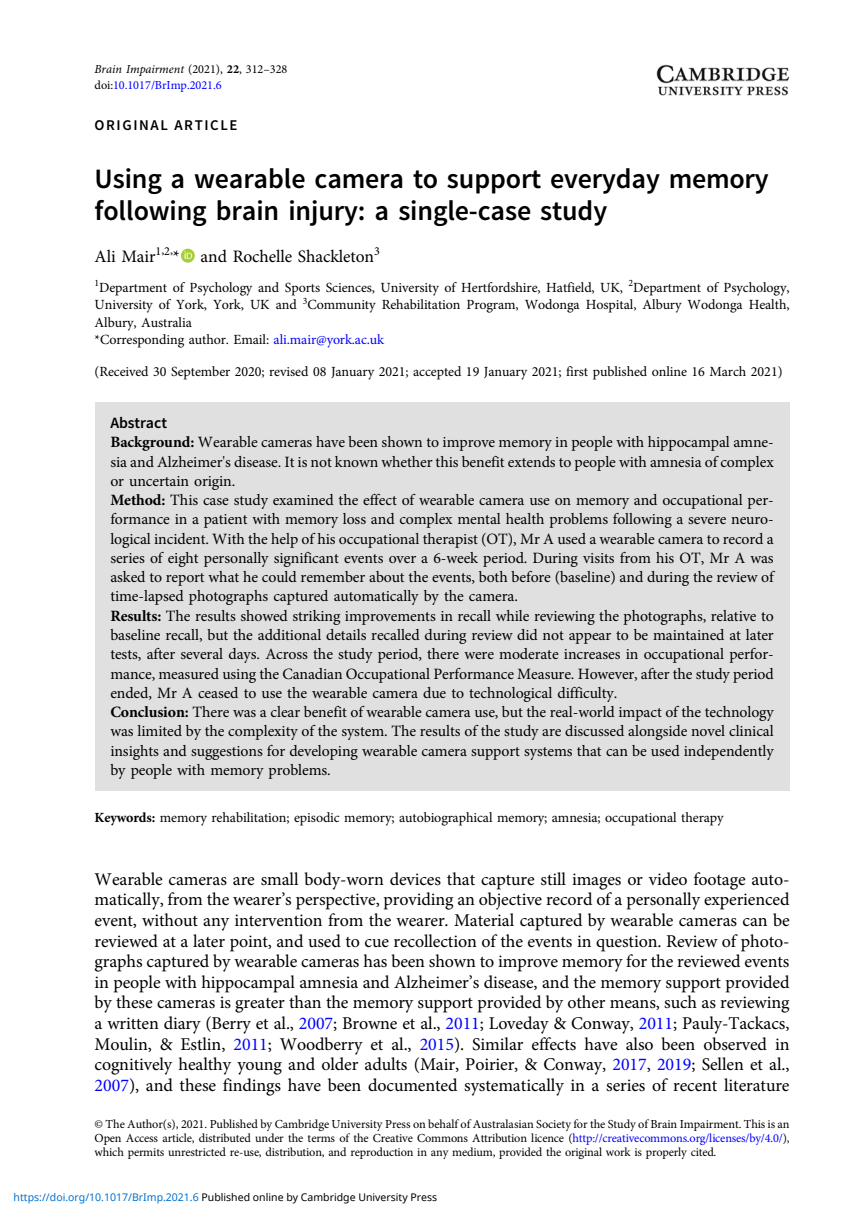
<style>
.page{position:relative;width:864px;height:1226px;background:#fff}
.page>*{position:absolute;margin:0;border:0;box-sizing:border-box;transform-origin:0 0}
.t1{font:28px/31.5px "Adv OT031 da 8 bf";color:#000}
.t2{font:18.03px/20.7px "Adv OT1 ef 757 c 0";color:#000;text-align:justify}
.t3{font:17.5px "Adv OT1 ef 757 c 0";color:#000}
.t4{font:15.75px/19.2px "Adv OT1 ef 757 c 0";color:#000}
.t5{font:15.75px "Adv OT031 da 8 bf";color:#000}
.t6{font:14.88px "Adv OT031 da 8 bf";letter-spacing:.11em;color:#000}
.t7{font:14px/17.5px "Adv OT1 ef 757 c 0";color:#000}
.t8{font:12.25px/14px "Adv OT1 ef 757 c 0";color:#000;text-align:justify}
.t9{font:12.25px "Adv OT7 d 6 df 7 ab.I";color:#000}
.t10{font:12.25px "Adv OT1 ef 757 c 0";color:#00f}
.t11{font:10.5px "Noto Sans";color:#000}
.s1{font-family:"Adv OT1 ef 757 c 0"}
.s2{font-family:"Adv O Tb 65 e 897 d.B"}
.s3{color:#000}
.s4{color:#00f}
.s5{font-style:inherit}
.s6{color:#0172cf}
</style>
<div class="page">
<div style="left:181px;top:249px;width:14px;height:13px;background:#a6ce39;border-radius:50%"></div>
<svg style="left:184px;top:251px;width:8px;height:8px"></svg>
<div style="left:95px;top:402px;width:694px;height:388px;background:#e0e0e0"></div>
<img style="left:656px;top:64px;width:133px;height:31px">
<p class="t9" style="left:95px;top:64px;width:194px">Brain Impairment <span class="s1">(2021),</span> <span class="s2">22</span><span class="s1">, 312</span><span class="s1">–</span><span class="s1">328</span></p>
<p class="t10" style="left:95px;top:80px;width:128px"><span class="s3">doi:</span>10.1017/BrImp.2021.6</p>
<p class="t6" style="left:95px;top:120px;width:144px">ORIGINAL ARTICLE</p>
<h1 class="t1" style="left:95px;top:165px;width:675px">Using a wearable camera to support everyday memory following brain injury: a single-case study</h1>
<p class="t3" style="left:95px;top:249px;width:287px">Ali Mair<sup>1</sup><sup>,</sup><sup>2</sup><sup>,</sup>* and Rochelle Shackleton<sup>3</sup></p>
<p class="t7" style="left:95px;top:279px;width:696px"><sup>1</sup>Department of Psychology and Sports Sciences, University of Hertfordshire, Hatfield, UK, <sup>2</sup>Department of Psychology, University of York, York, UK and <sup>3</sup>Community Rehabilitation Program, Wodonga Hospital, Albury Wodonga Health, Albury, Australia<br>*Corresponding author. Email: <span class="s4">ali.mair@york.ac.uk</span></p>
<p class="t7" style="left:95px;top:363px;width:689px">(Received 30 September 2020; revised 08 January 2021; accepted 19 January 2021; first published online 16 March 2021)</p>
<p class="t5" style="left:110px;top:417px;width:58px">Abstract</p>
<p class="t4" style="left:110px;top:434px;width:664px"><span class="s2">Background:</span> Wearable cameras have been shown to improve memory in people with hippocampal amne&shy;sia and Alzheimer's disease. It is not known whether this benefit extends to people with amnesia of complex or uncertain origin.<br><span class="s2">Method:</span> This case study examined the effect of wearable camera use on memory and occupational per&shy;formance in a patient with memory loss and complex mental health problems following a severe neuro&shy;logical incident. With the help of his occupational therapist (OT), Mr A used a wearable camera to record a series of eight personally significant events over a 6-week period. During visits from his OT, Mr A was asked to report what he could remember about the events, both before (baseline) and during the review of time-lapsed photographs captured automatically by the camera.<br><span class="s2">Results:</span> The results showed striking improvements in recall while reviewing the photographs, relative to baseline recall, but the additional details recalled during review did not appear to be maintained at later tests, after several days. Across the study period, there were moderate increases in occupational perfor&shy;mance, measured using the Canadian Occupational Performance Measure. However, after the study period ended, Mr A ceased to use the wearable camera due to technological difficulty.<br><span class="s2">Conclusion:</span> There was a clear benefit of wearable camera use, but the real-world impact of the technology was limited by the complexity of the system. The results of the study are discussed alongside novel clinical insights and suggestions for developing wearable camera support systems that can be used independently by people with memory problems.</p>
<p class="t7" style="left:95px;top:810px;width:630px"><span class="s2">Keywords:</span> memory rehabilitation; episodic memory; autobiographical memory; amnesia; occupational therapy</p>
<p class="t2" style="left:95px;top:870px;width:696px">Wearable cameras are small body-worn devices that capture still images or video footage auto&shy;matically, from the wearer<span class="s5">’</span>s perspective, providing an objective record of a personally experienced event, without any intervention from the wearer. Material captured by wearable cameras can be reviewed at a later point, and used to cue recollection of the events in question. Review of photo&shy;graphs captured by wearable cameras has been shown to improve memory for the reviewed events in people with hippocampal amnesia and Alzheimer<span class="s5">’</span>s disease, and the memory support provided by these cameras is greater than the memory support provided by other means, such as reviewing a written diary (Berry et al., <span class="s4">2007</span>; Browne et al., <span class="s4">2011</span>; Loveday &amp; Conway, <span class="s4">2011</span>; Pauly-Tackacs, Moulin, &amp; Estlin, <span class="s4">2011</span>; Woodberry et al., <span class="s4">2015</span>). Similar effects have also been observed in cognitively healthy young and older adults (Mair, Poirier, &amp; Conway, <span class="s4">2017</span>, <span class="s4">2019</span>; Sellen et al., <span class="s4">2007</span>), and these findings have been documented systematically in a series of recent literature</p>
<p class="t8" style="left:95px;top:1117px;width:696px">© The Author(s), 2021. Published by Cambridge University Press on behalf of Australasian Society for the Study of Brain Impairment. This is an Open Access article, distributed under the terms of the Creative Commons Attribution licence (<span class="s4">http://creativecommons.org/licenses/by/4.0/</span>), which permits unrestricted re-use, distribution, and reproduction in any medium, provided the original work is properly cited.</p>
<p class="t11" style="left:14px;top:1189px;width:425px"><span class="s6">https://doi.org/10.1017/BrImp.2021.6</span> Published online by Cambridge University Press</p>
</div>
